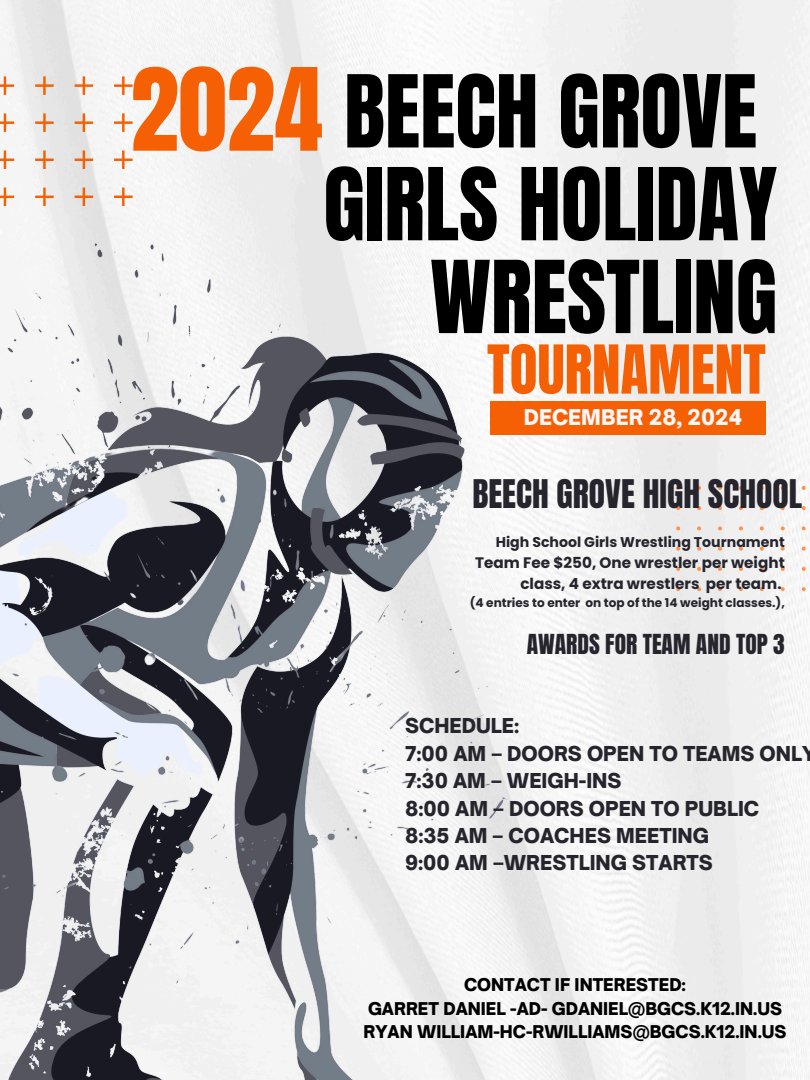
<style>
.page{position:relative;width:810px;height:1080px;background:#fff}
.page>*{position:absolute;margin:0;border:0;box-sizing:border-box;transform-origin:0 0}
.t1{font:97.31px "Anton";color:#f56004}
.t2{font:85.38px/92.8px "Anton";color:#000;text-align:right}
.t3{font:57.31px "Anton";color:#f56004}
.t4{font:33.56px "Anton";color:#26252d}
.t5{font:23.44px "Anton";color:#26252d}
.t6{font:900 20.81px "Open Sauce One";color:#fdf7fa}
.t7{font:900 19.69px/27.4px "Open Sauce One";color:#26252d}
.t8{font:900 16.88px "Open Sauce One";color:#000}
.t9{font:700 15.19px/21.1px "Poppins";color:#26252d;text-align:right}
.t10{font:700 14.12px "Poppins";color:#26252d}
.t11{font:700 12.06px "Poppins";color:#26252d}
</style>
<div class="page">
<img style="left:0;top:0;width:810px;height:1080px">
<div style="left:490px;top:401px;width:276px;height:33px;background:#f56004"></div>
<svg style="left:0;top:76px;width:133px;height:130px"></svg>
<svg style="left:676px;top:486px;width:134px;height:105px"></svg>
<img style="left:0;top:243px;width:507px;height:837px">
<h2 class="t1" style="left:130px;top:40px;width:194px">2024</h2>
<p class="t2" style="left:324px;top:67px;width:455px">BEECH GROVE<br>GIRLS HOLIDAY<br>WRESTLING</p>
<p class="t3" style="left:487px;top:328px;width:280px">TOURNAMENT</p>
<h3 class="t6" style="left:524px;top:404px;width:220px">DECEMBER 28, 2024</h3>
<p class="t4" style="left:472px;top:469px;width:331px">BEECH GROVE HIGH SCHOOL</p>
<h6 class="t10" style="left:496px;top:533px;width:291px">High School Girls Wrestling Tournament</h6>
<h4 class="t9" style="left:475px;top:552px;width:311px">Team Fee $250, One wrestler per weight class, 4 extra wrestlers per team.</h4>
<p class="t11" style="left:470px;top:594px;width:317px">(4 entries to enter on top of the 14 weight classes.),</p>
<p class="t5" style="left:527px;top:627px;width:260px">AWARDS FOR TEAM AND TOP 3</p>
<p class="t7" style="left:405px;top:712px;width:413px">SCHEDULE:<br>7:00 AM – DOORS OPEN TO TEAMS ONLY<br>7:30 AM – WEIGH-INS<br>8:00 AM – DOORS OPEN TO PUBLIC<br>8:35 AM – COACHES MEETING<br>9:00 AM –WRESTLING STARTS</p>
<h5 class="t8" style="left:464px;top:974px;width:223px">CONTACT IF INTERESTED:</h5>
<h6 class="t8" style="left:368px;top:998px;width:416px">GARRET DANIEL -AD- GDANIEL@BGCS.K12.IN.US</h6>
<p class="t8" style="left:364px;top:1021px;width:425px">RYAN WILLIAM-HC-RWILLIAMS@BGCS.K12.IN.US</p>
</div>
